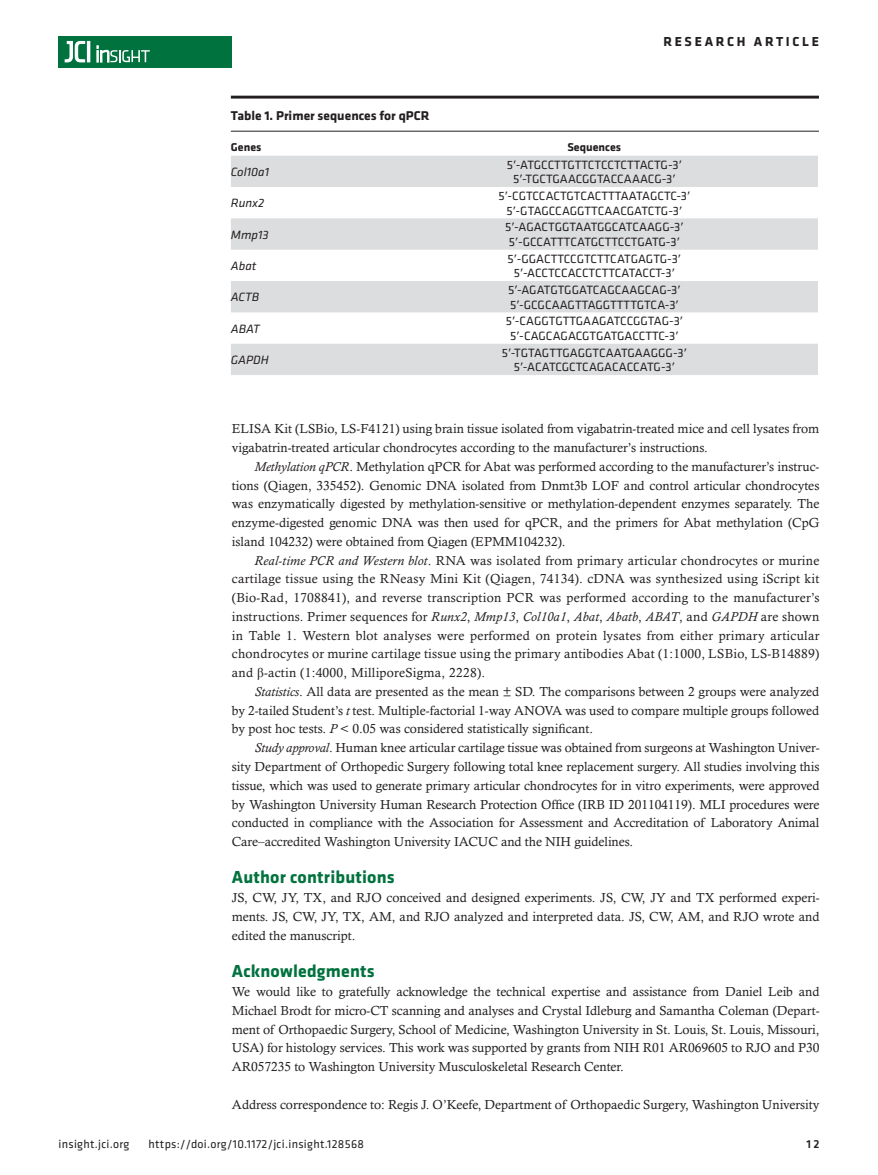
<style>
.page{position:relative;width:878px;height:1175px;background:#fff}
.page>*{position:absolute;margin:0;border:0;box-sizing:border-box;transform-origin:0 0}
.t1{font:700 18px "Klavika";letter-spacing:.01em;color:#00723e}
.t2{font:700 13.5px "Klavika Basic";letter-spacing:.2em;color:#231f20}
.t3{font:13.2px/18.8px "Calisto MT Std";color:#231f20;text-align:justify}
.t4{font:700 13.2px "Klavika Basic";color:#231f20}
.t5{font:12.45px/14.7px "Klavika";color:#231f20;text-align:center}
.t6{font:italic 12.45px "Klavika";color:#231f20}
.t7{font:12px "Klavika Basic";letter-spacing:.025em;color:#231f20}
.t8{font:500 12px "Klavika Basic";color:#231f20}
.t9{font:700 11.7px "Klavika";color:#231f20}
.s1{font-family:"Times New Roman"}
.s2{font-style:italic}
</style>
<div class="page">
<div style="left:59px;top:36px;width:173px;height:31px;background:#00723e"></div>
<hr style="left:87px;top:41px;width:3px;height:21px;background:#fff">
<svg style="left:64px;top:41px;width:21px;height:22px"></svg>
<svg style="left:97px;top:46px;width:53px;height:16px"></svg>
<hr style="left:231px;top:96px;width:588px;height:3px;background:#231f20">
<hr style="left:231px;top:131px;width:588px;height:1px;background:#231f20">
<svg style="left:231px;top:156px;width:587px;height:219px;fill:#dcdddf"></svg>
<p class="t2" style="left:663px;top:32px;width:157px">RESEARCH ARTICLE</p>
<p class="t4" style="left:231px;top:106px;width:200px">Table 1. Primer sequences for qPCR</p>
<p class="t9" style="left:231px;top:138px;width:32px">Genes</p>
<p class="t9" style="left:567px;top:138px;width:55px">Sequences</p>
<p class="t6" style="left:231px;top:164px;width:40px">Col10a1</p>
<p class="t5" style="left:507px;top:157px;width:176px">5<span class="s1">′</span>-ATGCCTTGTTCTCCTCTTACTG-3<span class="s1">′<br></span>5<span class="s1">′</span>-TGCTGAACGGTACCAAACG-3<span class="s1">′</span></p>
<p class="t6" style="left:231px;top:195px;width:35px">Runx2</p>
<p class="t5" style="left:498px;top:188px;width:193px">5<span class="s1">′</span>-CGTCCACTGTCACTTTAATAGCTC-3<span class="s1">′<br></span>5<span class="s1">′</span>-GTAGCCAGGTTCAACGATCTG-3<span class="s1">′</span></p>
<p class="t6" style="left:231px;top:227px;width:39px">Mmp13</p>
<p class="t5" style="left:505px;top:219px;width:180px">5<span class="s1">′</span>-AGACTGGTAATGGCATCAAGG-3<span class="s1">′<br></span>5<span class="s1">′</span>-GCCATTTCATGCTTCCTGATG-3<span class="s1">′</span></p>
<p class="t6" style="left:231px;top:258px;width:27px">Abat</p>
<p class="t5" style="left:507px;top:251px;width:175px">5<span class="s1">′</span>-GGACTTCCGTCTTCATGAGTG-3<span class="s1">′<br></span>5<span class="s1">′</span>-ACCTCCACCTCTTCATACCT-3<span class="s1">′</span></p>
<p class="t6" style="left:231px;top:289px;width:30px">ACTB</p>
<p class="t5" style="left:508px;top:282px;width:174px;text-align:left">5<span class="s1">′</span>-AGATGTGGATCAGCAAGCAG-3<span class="s1">′<br></span>5<span class="s1">′</span>-GCGCAAGTTAGGTTTTGTCA-3<span class="s1">′</span></p>
<p class="t6" style="left:231px;top:321px;width:31px">ABAT</p>
<p class="t5" style="left:505px;top:313px;width:178px">5<span class="s1">′</span>-CAGGTGTTGAAGATCCGGTAG-3<span class="s1">′<br></span>5<span class="s1">′</span>-CAGCAGACGTGATGACCTTC-3<span class="s1">′</span></p>
<p class="t6" style="left:231px;top:352px;width:40px">GAPDH</p>
<p class="t5" style="left:502px;top:345px;width:186px">5<span class="s1">′</span>-TGTAGTTGAGGTCAATGAAGGG-3<span class="s1">′<br></span>5<span class="s1">′</span>-ACATCGCTCAGACACCATG-3<span class="s1">′</span></p>
<p class="t3" style="left:232px;top:419px;width:589px">ELISA Kit (LSBio, LS-F4121) using brain tissue isolated from vigabatrin-treated mice and cell lysates from vigabatrin-treated articular chondrocytes according to the manufacturer’s instructions.</p>
<p class="t3" style="left:232px;top:457px;width:589px;text-indent:22px"><span class="s2">Methylation qPCR</span>. Methylation qPCR for Abat was performed according to the manufacturer’s instruc&shy;tions (Qiagen, 335452). Genomic DNA isolated from Dnmt3b LOF and control articular chondrocytes was enzymatically digested by methylation-sensitive or methylation-dependent enzymes separately. The enzyme-digested genomic DNA was then used for qPCR, and the primers for Abat methylation (CpG island 104232) were obtained from Qiagen (EPMM104232).</p>
<p class="t3" style="left:232px;top:551px;width:589px;text-indent:22px"><span class="s2">Real-time PCR and Western blot</span>. RNA was isolated from primary articular chondrocytes or murine cartilage tissue using the RNeasy Mini Kit (Qiagen, 74134). cDNA was synthesized using iScript kit (Bio-Rad, 1708841), and reverse transcription PCR was performed according to the manufacturer’s instructions. Primer sequences for <span class="s2">Runx2</span>, <span class="s2">Mmp13</span>, <span class="s2">Col10a1</span>, <span class="s2">Abat</span>, <span class="s2">Abatb</span>, <span class="s2">ABAT</span>, and <span class="s2">GAPDH</span> are shown in Table 1. Western blot analyses were performed on protein lysates from either primary articular chondrocytes or murine cartilage tissue using the primary antibodies Abat (1:1000, LSBio, LS-B14889) and <span class="s1">β</span>-actin (1:4000, MilliporeSigma, 2228).</p>
<p class="t3" style="left:232px;top:682px;width:589px;text-indent:22px"><span class="s2">Statistics</span>. All data are presented as the mean ± SD. The comparisons between 2 groups were analyzed by 2-tailed Student’s <span class="s2">t</span> test. Multiple-factorial 1-way ANOVA was used to compare multiple groups followed by post hoc tests. <span class="s2">P</span> &lt; 0.05 was considered statistically significant.</p>
<p class="t3" style="left:232px;top:738px;width:589px;text-indent:22px"><span class="s2">Study approval</span>. Human knee articular cartilage tissue was obtained from surgeons at Washington Univer&shy;sity Department of Orthopedic Surgery following total knee replacement surgery. All studies involving this tissue, which was used to generate primary articular chondrocytes for in vitro experiments, were approved by Washington University Human Research Protection Office (IRB ID 201104119). MLI procedures were conducted in compliance with the Association for Assessment and Accreditation of Laboratory Animal Care–accredited Washington University IACUC and the NIH guidelines.</p>
<h1 class="t1" style="left:232px;top:864px;width:164px">Author contributions</h1>
<p class="t3" style="left:232px;top:888px;width:589px">JS, CW, JY, TX, and RJO conceived and designed experiments. JS, CW, JY and TX performed experi&shy;ments. JS, CW, JY, TX, AM, and RJO analyzed and interpreted data. JS, CW, AM, and RJO wrote and edited the manuscript.</p>
<h1 class="t1" style="left:232px;top:958px;width:144px">Acknowledgments</h1>
<p class="t3" style="left:232px;top:982px;width:589px">We would like to gratefully acknowledge the technical expertise and assistance from Daniel Leib and Michael Brodt for micro-CT scanning and analyses and Crystal Idleburg and Samantha Coleman (Depart&shy;ment of Orthopaedic Surgery, School of Medicine, Washington University in St. Louis, St. Louis, Missouri, USA) for histology services. This work was supported by grants from NIH R01 AR069605 to RJO and P30<br>AR057235 to Washington University Musculoskeletal Research Center.</p>
<p class="t3" style="left:232px;top:1094px;width:589px">Address correspondence to: Regis J. O’Keefe, Department of Orthopaedic Surgery, Washington University</p>
<p class="t7" style="left:58px;top:1135px;width:72px">insight.jci.org</p>
<p class="t7" style="left:148px;top:1135px;width:217px">https://doi.org/10.1172/jci.insight.128568</p>
<p class="t8" style="left:806px;top:1135px;width:15px">12</p>
</div>
